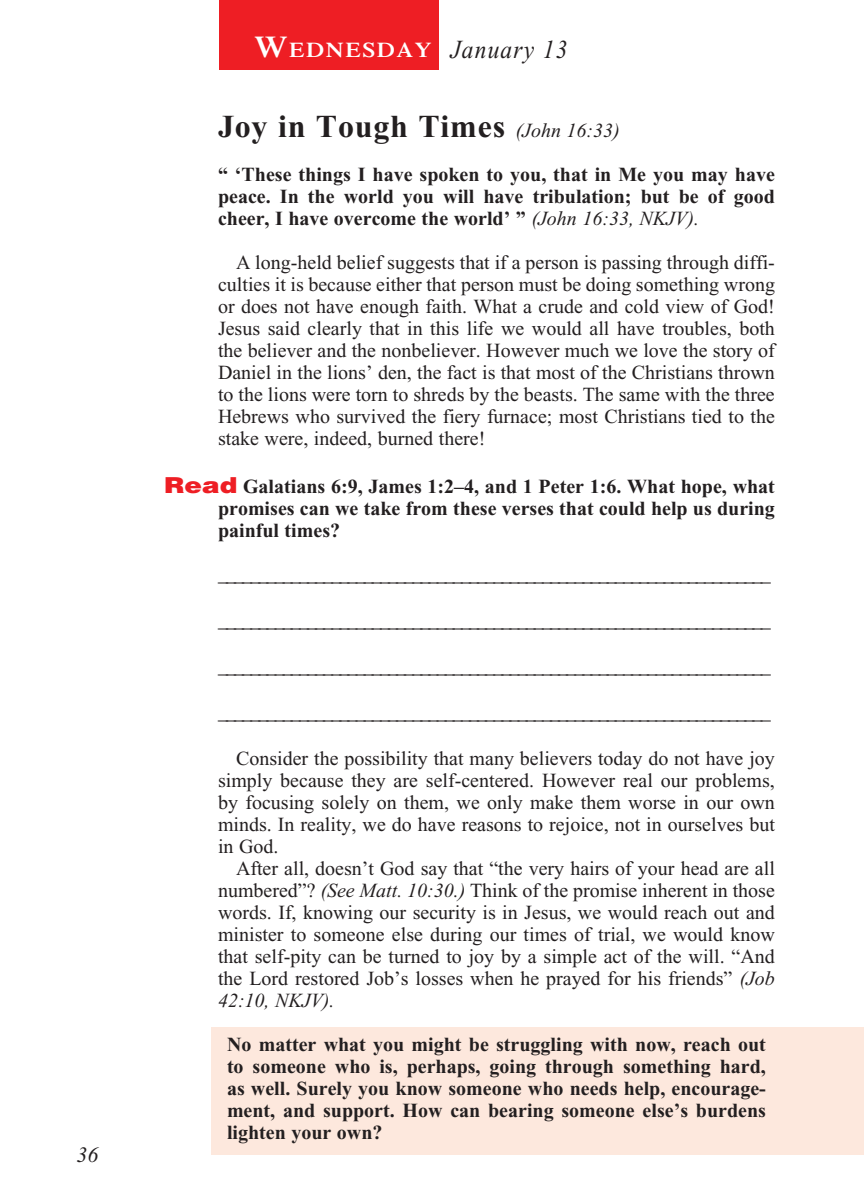
<style>
.page{position:relative;width:864px;height:1188px;background:#fff}
.page>*{position:absolute;margin:0;border:0;box-sizing:border-box;transform-origin:0 0}
._01-Daily_head{font:700 32px "Times New Roman";letter-spacing:.025em;color:#231f20}
._00-Month-Day{font:italic 26px "Times New Roman";letter-spacing:.05em;color:#231f20;scale:.9 1}
.t1{font:italic 22px "Times New Roman";color:#231f20}
.t2{font:600 21px "Times";letter-spacing:.07em;color:#fff;scale:1.1 1}
._4-Body_Copy{font:20px/22px "Times New Roman";color:#231f20;text-align:justify}
.Ruled_lines_w_text{font:italic 20px "Times New Roman";color:#231f20}
.x-screened_box-text{font:700 20px/22px "Times New Roman";color:#231f20;text-align:justify}
._4-Body_Copy-2{font:700 20px/22px "Times New Roman";color:#231f20;text-align:justify}
._6-question{font:700 20px/22px "Times New Roman";color:#231f20;text-align:justify}
.s1{font-size:30px}
.s2{font-weight:400;font-style:italic;font-size:20px}
.s3{font-weight:400;font-style:italic}
.s4{font-family:"Helvetica";font-weight:900;font-size:22px;color:#ee1e24}
.s5{font-style:italic}
</style>
<div class="page">
<div style="left:211px;top:1027px;width:653px;height:128px;background:#fde8dd"></div>
<div style="left:219px;top:0;width:220px;height:69px;background:#ee1e24"></div>
<p class="t1" style="left:77px;top:1143px;width:23px">36</p>
<p class="t2" style="left:254px;top:37px;width:162px"><span class="s1">W</span>EDNESDAY</p>
<p class="_00-Month-Day" style="left:450px;top:35px;width:132px">January 13</p>
<p class="_01-Daily_head" style="left:218px;top:108px;width:403px">Joy in Tough Times <span class="s2">(John 16:33)</span></p>
<p class="_4-Body_Copy-2" style="left:218px;top:163px;width:558px">“ ‘These things I have spoken to you, that in Me you may have peace. In the world you will have tribulation; but be of good cheer, I have overcome the world’ ” <span class="s3">(John 16:33, NKJV).</span></p>
<p class="_4-Body_Copy" style="left:218px;top:251px;width:559px;text-indent:18px">A long-held belief suggests that if a person is passing through diffi&shy;culties it is because either that person must be doing something wrong or does not have enough faith. What a crude and cold view of God!<br>Jesus said clearly that in this life we would all have troubles, both the believer and the nonbeliever. However much we love the story of Daniel in the lions’ den, the fact is that most of the Christians thrown to the lions were torn to shreds by the beasts. The same with the three Hebrews who survived the fiery furnace; most Christians tied to the stake were, indeed, burned there!</p>
<p class="_6-question" style="left:218px;top:475px;width:558px;text-indent:-54px"><span class="s4">Read</span> Galatians 6:9, James 1:2–4, and 1 Peter 1:6. What hope, what promises can we take from these verses that could help us during painful times?</p>
<p class="Ruled_lines_w_text" style="left:218px;top:564px;width:554px">____________________________________________________________________</p>
<p class="Ruled_lines_w_text" style="left:218px;top:610px;width:554px">____________________________________________________________________</p>
<p class="Ruled_lines_w_text" style="left:218px;top:656px;width:554px">____________________________________________________________________</p>
<p class="Ruled_lines_w_text" style="left:218px;top:702px;width:554px">____________________________________________________________________</p>
<p class="_4-Body_Copy" style="left:218px;top:747px;width:558px;text-indent:18px">Consider the possibility that many believers today do not have joy simply because they are self-centered. However real our problems, by focusing solely on them, we only make them worse in our own minds. In reality, we do have reasons to rejoice, not in ourselves but in God.</p>
<p class="_4-Body_Copy" style="left:218px;top:857px;width:558px;text-indent:18px">After all, doesn’t God say that “the very hairs of your head are all numbered”? <span class="s5">(See Matt. 10:30.)</span> Think of the promise inherent in those words. If, knowing our security is in Jesus, we would reach out and minister to someone else during our times of trial, we would know that self-pity can be turned to joy by a simple act of the will. “And the Lord restored Job’s losses when he prayed for his friends” <span class="s5">(Job 42:10, NKJV).</span></p>
<p class="x-screened_box-text" style="left:227px;top:1033px;width:540px">No matter what you might be struggling with now, reach out to someone who is, perhaps, going through something hard, as well. Surely you know someone who needs help, encourage&shy;ment, and support. How can bearing someone else’s burdens lighten your own?</p>
</div>
